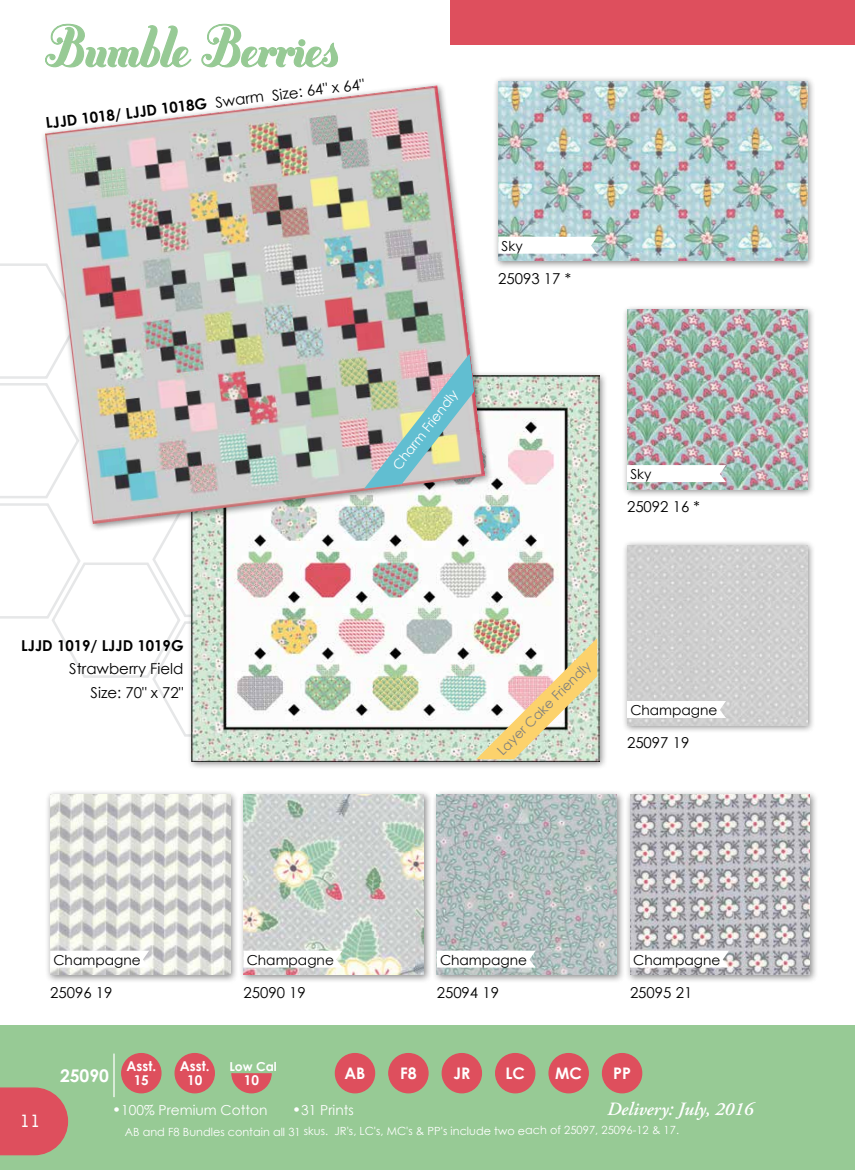
<style>
.page{position:relative;width:855px;height:1170px;background:#fff}
.page>*{position:absolute;margin:0;border:0;box-sizing:border-box;transform-origin:0 0}
.t1{font:italic 600 18.75px "Adobe Garamond Pro";color:#fff}
.t2{font:700 17.5px "Century Gothic";color:#fff}
.t3{font:17.5px "Backtalk Serif BTN Bold";color:#fff}
.t4{font:700 16px "Century Gothic";color:#fff}
.t5{font:15px/23.8px "Century Gothic";color:#000;text-align:right}
.t6{font:700 15px "Century Gothic";color:#000}
.t7{font:13.75px "Century Gothic";color:#000}
.t8{font:13.75px "Century Gothic";color:#fff}
.t9{font:700 13.5px/13.5px "Century Gothic";color:#fff;text-align:center}
.t10{font:13.25px "Century Gothic";color:#7f807f}
.t11{font:13.25px "Century Gothic";color:#fff}
.t12{font:700 12.38px "Century Gothic";color:#fff}
.t13{font:11.25px "Century Gothic";letter-spacing:-.005em;color:#fff}
.s1{font-weight:400}
.s2{font-size:15px}
</style>
<div class="page">
<svg style="left:0;top:263px;width:186px;height:474px"></svg>
<div style="left:238px;top:790px;width:194px;height:194px;background:#000;opacity:.45"></div>
<img style="left:243px;top:795px;width:180px;height:180px">
<svg style="left:243px;top:951px;width:99px;height:17px"></svg>
<div style="left:432px;top:790px;width:194px;height:194px;background:#000;opacity:.45"></div>
<img style="left:437px;top:795px;width:180px;height:180px">
<svg style="left:437px;top:951px;width:99px;height:17px"></svg>
<div style="left:625px;top:790px;width:194px;height:194px;background:#000;opacity:.45"></div>
<img style="left:630px;top:795px;width:180px;height:180px">
<svg style="left:630px;top:951px;width:99px;height:17px"></svg>
<div style="left:45px;top:790px;width:194px;height:194px;background:#000;opacity:.45"></div>
<img style="left:50px;top:795px;width:180px;height:180px">
<svg style="left:50px;top:951px;width:99px;height:17px"></svg>
<div style="left:622px;top:540px;width:194px;height:194px;background:#000;opacity:.45"></div>
<img style="left:627px;top:545px;width:180px;height:180px">
<svg style="left:627px;top:701px;width:99px;height:17px"></svg>
<div style="left:622px;top:304px;width:194px;height:194px;background:#000;opacity:.45"></div>
<img style="left:627px;top:309px;width:180px;height:180px">
<svg style="left:627px;top:465px;width:99px;height:17px"></svg>
<div style="left:186px;top:371px;width:422px;height:399px;background:#000;opacity:.45"></div>
<img style="left:192px;top:376px;width:408px;height:385px">
<div style="left:0;top:1025px;width:855px;height:145px;background:#97ca95"></div>
<div style="left:122px;top:1054px;width:39px;height:39px;background:#de4f5d;border-radius:50%"></div>
<div style="left:121px;top:1053px;width:41px;height:40px;border:1px solid #de4f5d;border-radius:50%"></div>
<hr style="left:113px;top:1054px;width:2px;height:43px;background:#fff">
<div style="left:175px;top:1054px;width:39px;height:39px;background:#de4f5d;border-radius:50%"></div>
<div style="left:175px;top:1053px;width:40px;height:40px;border:1px solid #de4f5d;border-radius:50%"></div>
<svg style="left:231px;top:1072px;width:41px;height:22px"></svg>
<div style="left:335px;top:1054px;width:40px;height:39px;background:#de4f5d;border-radius:50%"></div>
<div style="left:335px;top:1053px;width:40px;height:40px;border:1px solid #de4f5d;border-radius:50%"></div>
<div style="left:442px;top:1054px;width:39px;height:39px;background:#de4f5d;border-radius:50%"></div>
<div style="left:442px;top:1053px;width:40px;height:40px;border:1px solid #de4f5d;border-radius:50%"></div>
<div style="left:389px;top:1054px;width:39px;height:39px;background:#de4f5d;border-radius:50%"></div>
<div style="left:388px;top:1053px;width:41px;height:40px;border:1px solid #de4f5d;border-radius:50%"></div>
<div style="left:602px;top:1054px;width:40px;height:39px;background:#de4f5d;border-radius:50%"></div>
<div style="left:602px;top:1053px;width:40px;height:40px;border:1px solid #de4f5d;border-radius:50%"></div>
<div style="left:496px;top:1054px;width:39px;height:39px;background:#de4f5d;border-radius:50%"></div>
<div style="left:495px;top:1053px;width:40px;height:40px;border:1px solid #de4f5d;border-radius:50%"></div>
<div style="left:549px;top:1054px;width:39px;height:39px;background:#de4f5d;border-radius:50%"></div>
<div style="left:548px;top:1053px;width:41px;height:40px;border:1px solid #de4f5d;border-radius:50%"></div>
<svg style="left:0;top:1087px;width:69px;height:69px"></svg>
<div style="left:450px;top:0;width:405px;height:45px;background:#de4f5d"></div>
<svg style="left:45px;top:23px;width:147px;height:45px"></svg>
<svg style="left:201px;top:23px;width:137px;height:45px"></svg>
<div style="left:493px;top:76px;width:323px;height:194px;background:#000;opacity:.45"></div>
<img style="left:498px;top:81px;width:309px;height:180px">
<svg style="left:498px;top:237px;width:99px;height:17px"></svg>
<div style="left:40px;top:81px;width:454px;height:451px;background:#000;opacity:.45"></div>
<img style="left:45px;top:86px;width:440px;height:438px">
<img style="left:364px;top:354px;width:110px;height:135px">
<img style="left:476px;top:638px;width:121px;height:121px">
<h3 class="t6" style="left:45px;top:112px;width:322px;rotate:-7deg">LJJD 1018/ LJJD 1018G <span class="s1">Swarm Size: 64" x 64"</span></h3>
<p class="t7" style="left:502px;top:236px;width:23px">Sky</p>
<h3 class="t5" style="left:498px;top:267px;width:74px">25093 17 *</h3>
<p class="t11" style="left:388px;top:462px;width:98px;rotate:-52deg">Charm Friendly</p>
<p class="t7" style="left:630px;top:464px;width:23px">Sky</p>
<h3 class="t5" style="left:627px;top:495px;width:74px">25092 16 *</h3>
<h3 class="t6" style="left:21px;top:634px;width:164px">LJJD 1019/ LJJD 1019G</h3>
<h3 class="t5" style="left:69px;top:657px;width:116px">Strawberry Field<br>Size: 70" x 72"</h3>
<p class="t10" style="left:493px;top:746px;width:128px;rotate:-45deg">Layer Cake Friendly</p>
<p class="t7" style="left:630px;top:700px;width:89px">Champagne</p>
<h3 class="t5" style="left:627px;top:731px;width:64px">25097 19</h3>
<p class="t7" style="left:53px;top:950px;width:89px">Champagne</p>
<h3 class="t5" style="left:50px;top:980px;width:64px">25096 19</h3>
<p class="t7" style="left:247px;top:950px;width:89px">Champagne</p>
<h3 class="t5" style="left:243px;top:980px;width:64px">25090 19</h3>
<p class="t7" style="left:440px;top:950px;width:89px">Champagne</p>
<h3 class="t5" style="left:437px;top:980px;width:64px">25094 19</h3>
<p class="t7" style="left:633px;top:950px;width:89px">Champagne</p>
<h3 class="t5" style="left:630px;top:980px;width:64px">25095 21</h3>
<h2 class="t3" style="left:20px;top:1111px;width:22px">11</h2>
<p class="t9" style="left:126px;top:1059px;width:31px">Asst.</p>
<h2 class="t2" style="left:60px;top:1062px;width:50px">25090</h2>
<p class="t9" style="left:134px;top:1073px;width:17px">15</p>
<p class="t9" style="left:180px;top:1059px;width:31px">Asst.<br>10</p>
<p class="t12" style="left:229px;top:1058px;width:49px">Low Cal</p>
<p class="t9" style="left:244px;top:1073px;width:17px">10</p>
<h3 class="t4" style="left:344px;top:1061px;width:23px">AB</h3>
<h3 class="t4" style="left:400px;top:1061px;width:18px">F8</h3>
<h3 class="t4" style="left:453px;top:1061px;width:18px">JR</h3>
<h3 class="t4" style="left:506px;top:1061px;width:21px">LC</h3>
<h3 class="t4" style="left:555px;top:1061px;width:28px">MC</h3>
<h3 class="t4" style="left:613px;top:1061px;width:19px">PP</h3>
<p class="t8" style="left:112px;top:1101px;width:157px"><span class="s2">•</span>100% Premium Cotton</p>
<p class="t8" style="left:292px;top:1101px;width:63px"><span class="s2">•</span>31 Prints</p>
<h1 class="t1" style="left:607px;top:1099px;width:148px">Delivery: July, 2016</h1>
<p class="t13" style="left:125px;top:1123px;width:556px">AB and F8 Bundles contain all 31 skus. JR's, LC's, MC's &amp; PP's include two each of 25097, 25096-12 &amp; 17.</p>
</div>
